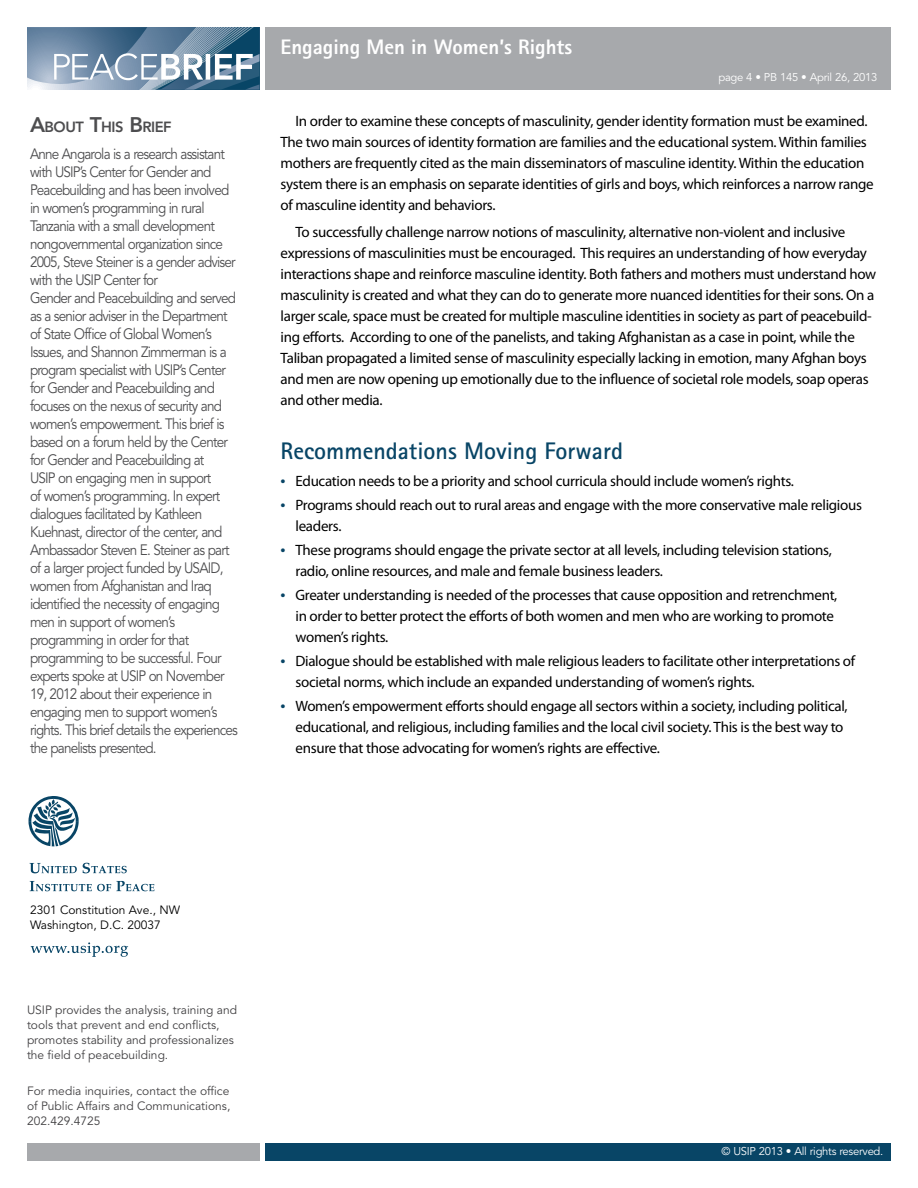
<style>
.page{position:relative;width:918px;height:1188px;background:#fff}
.page>*{position:absolute;margin:0;border:0;box-sizing:border-box;transform-origin:0 0}
.t1{font:700 24px "Rotis Sans Serif";color:#084566}
.t2{font:800 21px "Rotis Sans Serif";color:#fff}
.t3{font:15px/21px "Myriad Pro";letter-spacing:-.02em;color:#000}
.t4{font:15px/18px "Avenir LT Std";letter-spacing:-.06em;color:#4d4d4f;scale:.9 1}
.t5{font:800 14.7px "Avenir LT Std";letter-spacing:-.035em;color:#4d4d4f}
.t6{font:12px/15px "Avenir LT Std";color:#414042}
.t7{font:12px/15px "Avenir LT Std";color:#000}
.t8{font:11.25px "Avenir LT Std";letter-spacing:-.025em;color:#fff}
.s1{font-size:21px}
.s2{font-size:18px;color:#084566}
</style>
<div class="page">
<div style="left:265px;top:1143px;width:626px;height:18px;background:#084566"></div>
<div style="left:27px;top:1143px;width:233px;height:18px;background:#a7a9ac"></div>
<div style="left:265px;top:27px;width:626px;height:63px;background:#a7a9ac"></div>
<svg style="left:27px;top:27px;width:233px;height:63px;background:#7995ac"></svg>
<svg style="left:30px;top:881px;width:124px;height:10px"></svg>
<svg style="left:30px;top:863px;width:97px;height:10px"></svg>
<svg style="left:28px;top:796px;width:51px;height:50px"></svg>
<svg style="left:31px;top:942px;width:97px;height:15px"></svg>
<p class="t5" style="left:30px;top:118px;width:143px"><span class="s1">A</span>BOUT <span class="s1">T</span>HIS <span class="s1">B</span>RIEF</p>
<p class="t4" style="left:30px;top:145px;width:232px">Anne Angarola is a research assistant with USIP’s Center for Gender and Peacebuilding and has been involved in women’s programming in rural Tanzania with a small development nongovernmental organization since 2005, Steve Steiner is a gender adviser with the USIP Center for<br>Gender and Peacebuilding and served as a senior adviser in the Department of State Office of Global Women’s Issues, and Shannon Zimmerman is a program specialist with USIP’s Center for Gender and Peacebuilding and focuses on the nexus of security and women’s empowerment. This brief is based on a forum held by the Center for Gender and Peacebuilding at<br>USIP on engaging men in support<br>of women’s programming. In expert dialogues facilitated by Kathleen Kuehnast, director of the center, and Ambassador Steven E. Steiner as part of a larger project funded by USAID, women from Afghanistan and Iraq identified the necessity of engaging men in support of women’s programming in order for that programming to be successful. Four experts spoke at USIP on November 19, 2012 about their experience in engaging men to support women’s rights. This brief details the experiences the panelists presented.</p>
<h2 class="t2" style="left:280px;top:34px;width:293px">Engaging Men in Women’s Rights</h2>
<p class="t8" style="left:718px;top:71px;width:160px">page 4 • PB 145 • April 26, 2013</p>
<p class="t3" style="left:280px;top:110px;width:595px;text-indent:15px">In order to examine these concepts of masculinity, gender identity formation must be examined.<br>The two main sources of identity formation are families and the educational system. Within families mothers are frequently cited as the main disseminators of masculine identity. Within the education system there is an emphasis on separate identities of girls and boys, which reinforces a narrow range of masculine identity and behaviors.</p>
<p class="t3" style="left:281px;top:221px;width:597px;text-indent:15px">To successfully challenge narrow notions of masculinity, alternative non-violent and inclusive expressions of masculinities must be encouraged. This requires an understanding of how everyday interactions shape and reinforce masculine identity. Both fathers and mothers must understand how masculinity is created and what they can do to generate more nuanced identities for their sons. On a larger scale, space must be created for multiple masculine identities in society as part of peacebuild&shy;ing efforts. According to one of the panelists, and taking Afghanistan as a case in point, while the Taliban propagated a limited sense of masculinity especially lacking in emotion, many Afghan boys and men are now opening up emotionally due to the influence of societal role models, soap operas and other media.</p>
<h1 class="t1" style="left:280px;top:436px;width:344px">Recommendations Moving Forward</h1>
<p class="t3" style="left:280px;top:470px;width:515px"><span class="s2">•</span> Education needs to be a priority and school curricula should include women’s rights.</p>
<p class="t3" style="left:296px;top:494px;width:568px;text-indent:-15px"><span class="s2">•</span> Programs should reach out to rural areas and engage with the more conservative male religious leaders.</p>
<p class="t3" style="left:296px;top:539px;width:538px;text-indent:-15px"><span class="s2">•</span> These programs should engage the private sector at all levels, including television stations, radio, online resources, and male and female business leaders.</p>
<p class="t3" style="left:296px;top:584px;width:543px;text-indent:-15px"><span class="s2">•</span> Greater understanding is needed of the processes that cause opposition and retrenchment, in order to better protect the efforts of both women and men who are working to promote women’s rights.</p>
<p class="t3" style="left:296px;top:650px;width:561px;text-indent:-15px"><span class="s2">•</span> Dialogue should be established with male religious leaders to facilitate other interpretations of societal norms, which include an expanded understanding of women’s rights.</p>
<p class="t3" style="left:296px;top:695px;width:554px;text-indent:-15px"><span class="s2">•</span> Women’s empowerment efforts should engage all sectors within a society, including political, educational, and religious, including families and the local civil society. This is the best way to ensure that those advocating for women’s rights are effective.</p>
<p class="t7" style="left:30px;top:903px;width:152px">2301 Constitution Ave., NW<br>Washington, D.C. 20037</p>
<p class="t6" style="left:27px;top:1003px;width:212px">USIP provides the analysis, training and tools that prevent and end conflicts, promotes stability and professionalizes the field of peacebuilding.</p>
<p class="t6" style="left:27px;top:1084px;width:205px;text-align:justify">For media inquiries, contact the office of Public Affairs and Communications, 202.429.4725</p>
<p class="t8" style="left:722px;top:1145px;width:163px">© USIP 2013 • All rights reserved.</p>
</div>
